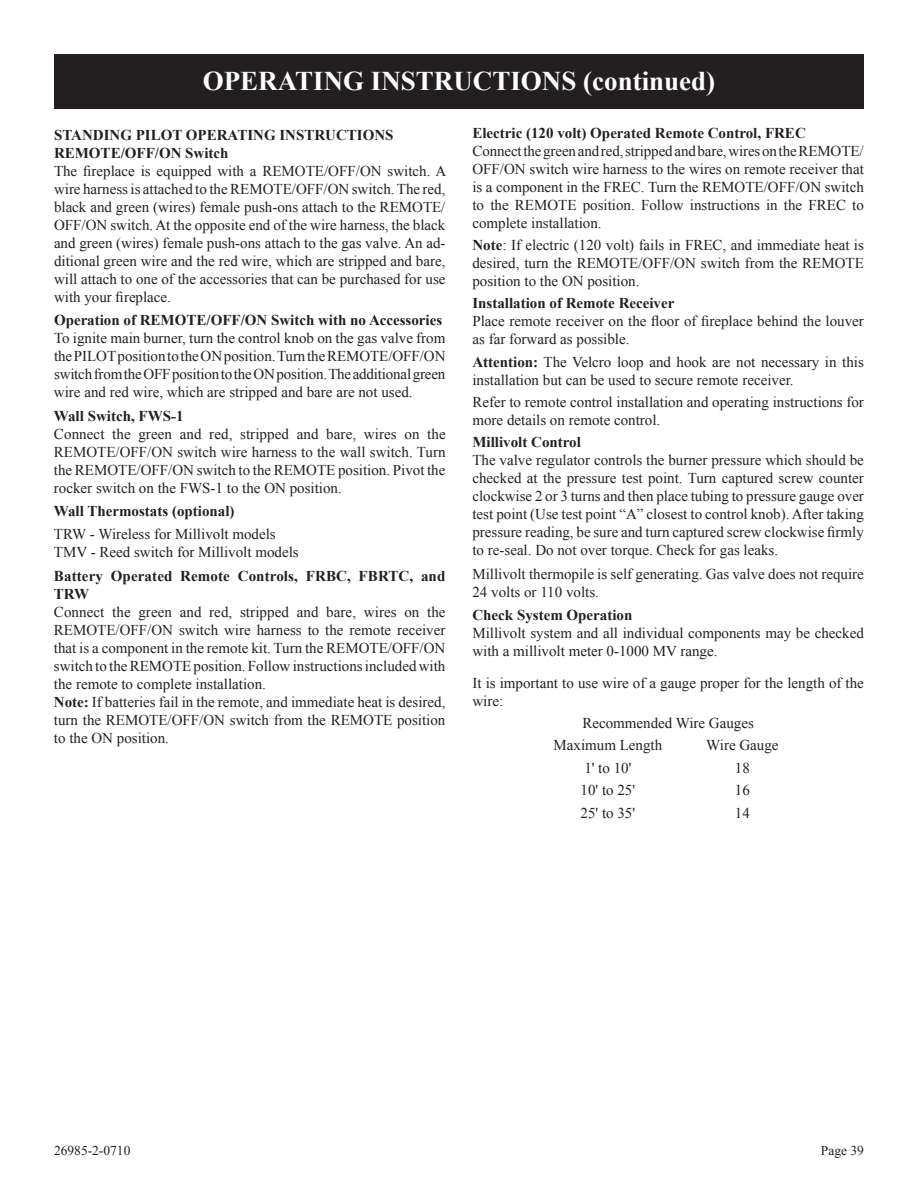
<style>
.page{position:relative;width:918px;height:1188px;background:#fff}
.page>*{position:absolute;margin:0;border:0;box-sizing:border-box;transform-origin:0 0}
.t1{font:700 27px "Times New Roman";color:#fff}
.t2{font:15px/18px "Times New Roman";color:#231f20}
.t3{font:700 15px/18px "Times New Roman";color:#231f20}
.t4{font:13.5px "Times New Roman";color:#231f20}
.s1{font-weight:700}
</style>
<div class="page">
<div style="left:54px;top:54px;width:810px;height:54px;background:#231f20"></div>
<h1 class="t1" style="left:203px;top:63px;width:19px">OPERATIN</h1>
<h1 class="t1" style="left:343px;top:63px;width:46px">G INSTR</h1>
<h1 class="t1" style="left:453px;top:63px;width:38px">UCTIONS</h1>
<h1 class="t1" style="left:583px;top:63px;width:134px">(continued)</h1>
<p class="t3" style="left:54px;top:125px;width:341px">standing pilot Operating Instructions<br>Remote/Off</p>
<p class="t3" style="left:155px;top:143px;width:75px">/On Switch</p>
<p class="t2" style="left:54px;top:162px;width:230px">The fireplace is equipped with a Remote</p>
<p class="t2" style="left:324px;top:162px;width:124px">/OFF/ON switch. A</p>
<p class="t2" style="left:54px;top:180px;width:198px">wire harness is attached to the Remote</p>
<p class="t2" style="left:54px;top:180px;width:393px;text-indent:238px">/OFF/ON switch. The red, black and green (wires) female push-ons attach to the Remote</p>
<p class="t2" style="left:54px;top:198px;width:393px;text-align:justify;text-indent:387px">/ OFF/ON switch. At the opposite end of the wire harness, the black and green (wires) female push-ons attach to the gas valve. An ad&shy;ditional green wire and the red wire, which are stripped and bare, will attach to one of the accessories that can be purchased for use with your fireplace.</p>
<p class="t3" style="left:54px;top:311px;width:168px">Operation of Remote/Off</p>
<p class="t3" style="left:241px;top:311px;width:203px">/On Switch with no Accessories</p>
<p class="t2" style="left:54px;top:329px;width:393px">To ignite main burner, turn the control knob on the gas valve from the PILOT position to the ON position. Turn the Remote</p>
<p class="t2" style="left:54px;top:347px;width:393px;text-align:justify;text-indent:334px">/OFF/ON switch from the OFF position to the ON position. The additional green wire and red wire, which are stripped and bare are not used.</p>
<p class="t3" style="left:54px;top:406px;width:131px">Wall Switch, FWS-1</p>
<p class="t2" style="left:54px;top:424px;width:393px;text-align:justify">Connect the green and red, stripped and bare, wires on the REMOTE/OFF/ON switch wire harness to the wall switch. Turn the REMOTE/OFF/ON switch to the Remote</p>
<p class="t2" style="left:54px;top:460px;width:393px;text-indent:284px">position. Pivot the rocker switch on the FWS-1 to the ON position.</p>
<p class="t3" style="left:54px;top:502px;width:182px">Wall Thermostats (optional)</p>
<p class="t2" style="left:54px;top:525px;width:246px">TRW - Wireless for Millivolt models<br>TMV - Reed switch for Millivolt models</p>
<p class="t3" style="left:54px;top:566px;width:336px">Battery Operated Remote Controls, FRBC, FBRTC</p>
<p class="t3" style="left:410px;top:566px;width:37px">, and</p>
<p class="t3" style="left:54px;top:584px;width:37px">TRW</p>
<p class="t2" style="left:54px;top:603px;width:393px;text-align:justify">Connect the green and red, stripped and bare, wires on the REMOTE/OFF/ON switch wire harness to the remote receiver that is a component in the remote kit. Turn the REMOTE/OFF/ON switch to the remote</p>
<p class="t2" style="left:54px;top:657px;width:393px;text-indent:140px">position. Follow instructions included with the remote to complete installation.<br><span class="s1">Note:</span> If batteries fail in the remote, and immediate heat is desired, turn the REMOTE/OFF/ON switch from the REMOTE position to the ON position.</p>
<p class="t3" style="left:472px;top:123px;width:313px">Electric (120 volt) Operated Remote Control, FREC</p>
<p class="t2" style="left:472px;top:141px;width:393px;text-align:justify">Connect the green and red, stripped and bare, wires on the REMOTE/ OFF/ON switch wire harness to the wires on remote receiver that is a component in the FREC. Turn the REMOTE/OFF/ON switch to the remote</p>
<p class="t2" style="left:472px;top:195px;width:393px;text-indent:110px">position. Follow instructions in the FREC to complete installation.</p>
<p class="t2" style="left:472px;top:236px;width:393px;text-align:justify"><span class="s1">Note</span>: If electric (120 volt) fails in FREC, and immediate heat is desired, turn the REMOTE/OFF/ON switch from the REMOTE position to the ON position.</p>
<p class="t3" style="left:472px;top:294px;width:204px">Installation of Remote Receiver</p>
<p class="t2" style="left:472px;top:312px;width:393px">Place remote receiver on the floor of fireplace behind the louver as far forward as possible.</p>
<p class="t2" style="left:472px;top:352px;width:393px"><span class="s1">Attention:</span> The Velcro loop and hook are not necessary in this installation but can be used to secure remote receiver.</p>
<p class="t2" style="left:472px;top:393px;width:393px">Refer to remote control installation and operating instructions for more details on remote control.</p>
<p class="t3" style="left:472px;top:433px;width:110px">Millivolt Control</p>
<p class="t2" style="left:472px;top:451px;width:393px;text-align:justify">The valve regulator controls the burner pressure which should be checked at the pressure test point. Turn captured screw counter clockwise 2 or 3 turns and then place tubing to pressure gauge over test point (Use test point “A” closest to control knob). After taking pressure reading, be sure and turn captured screw clockwise firmly to re-seal. Do not over torque. Check for gas leaks.</p>
<p class="t2" style="left:472px;top:565px;width:393px">Millivolt thermopile is self generating. Gas valve does not require<br>24 volts or 110 volts.</p>
<p class="t3" style="left:472px;top:606px;width:161px">Check System Operation</p>
<p class="t2" style="left:472px;top:624px;width:393px">Millivolt system and all individual components may be checked with a millivolt meter 0-1000 MV range.</p>
<p class="t2" style="left:472px;top:673px;width:393px">It is important to use wire of a gauge proper for the length of the wire:</p>
<p class="t2" style="left:554px;top:712px;width:202px;line-height:22.4px;text-indent:29px">Recommended Wire Gauges<br>Maximum Length</p>
<p class="t2" style="left:706px;top:736px;width:74px">Wire Gauge</p>
<p class="t2" style="left:584px;top:759px;width:49px">1' to 10'</p>
<p class="t2" style="left:735px;top:759px;width:16px">18</p>
<p class="t2" style="left:581px;top:781px;width:56px">10' to 25'</p>
<p class="t2" style="left:735px;top:781px;width:16px">16</p>
<p class="t2" style="left:581px;top:803px;width:56px">25' to 35'</p>
<p class="t2" style="left:735px;top:803px;width:16px">14</p>
<p class="t4" style="left:54px;top:1142px;width:78px">26985-2-0710</p>
<p class="t4" style="left:821px;top:1142px;width:45px">Page 39</p>
</div>
